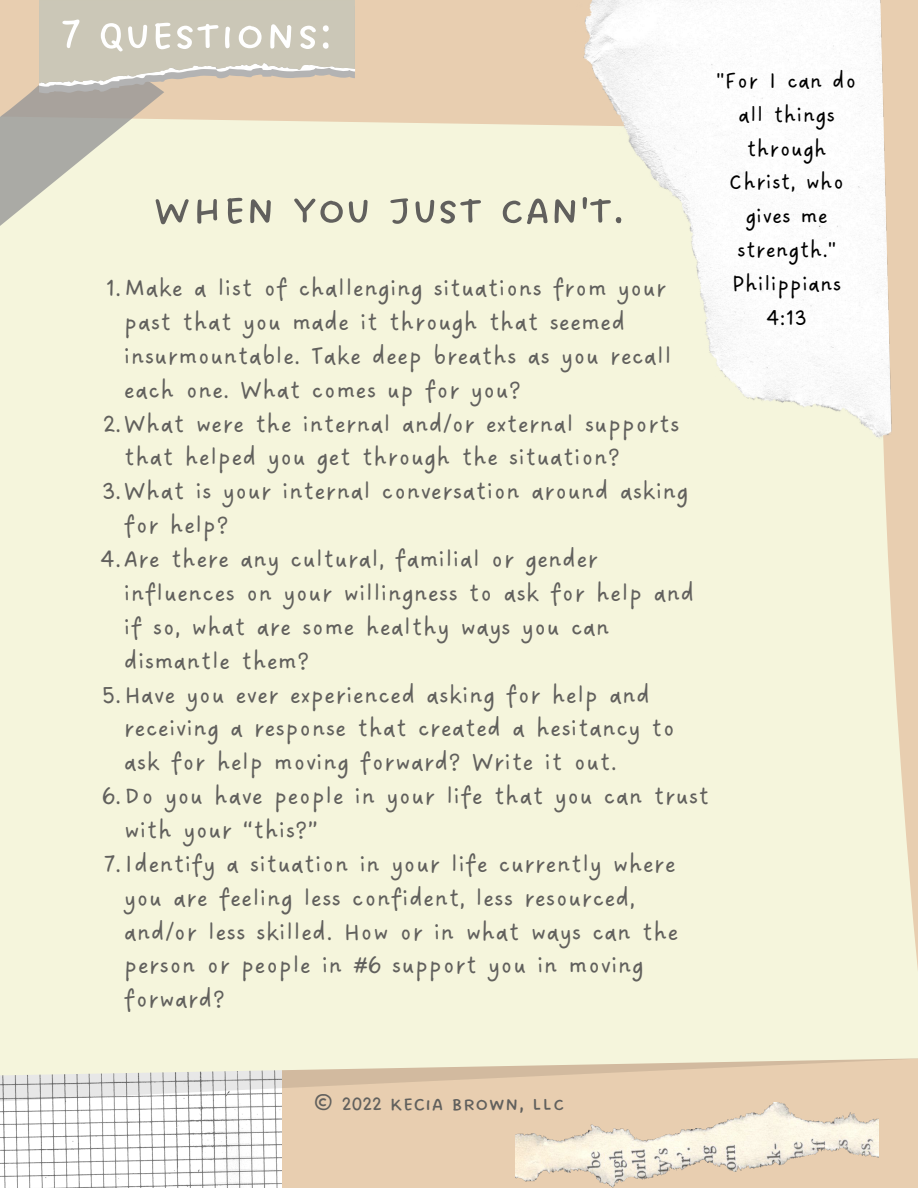
<style>
.page{position:relative;width:918px;height:1188px;background:#e8ceb0}
.page>*{position:absolute;margin:0;border:0;box-sizing:border-box;transform-origin:0 0}
.t1{font:56.7px "DO All Caps Regular";color:#fff}
.t2{font:55.5px "DO All Caps Regular";color:#61605d}
.t3{font:26.85px/33.9px "DO Sans Regular Alt";color:#61605d}
.t4{font:25.65px "DO All Caps Regular";color:#61605d}
.t5{font:24.3px/33.9px "DO Sans Regular Alt";color:#000;text-align:center}
</style>
<div class="page">
<img style="left:0;top:1103px;width:281px;height:85px">
<svg style="left:0;top:1076px;width:780px;height:27px"></svg>
<div style="left:0;top:119px;width:918px;height:957px;background:#f5f5dc"></div>
<svg style="left:0;top:85px;width:164px;height:224px;background:#dbdac7"></svg>
<div style="left:30px;top:249px;width:546px;height:23px;background:#f5f5dc"></div>
<div style="left:30px;top:357px;width:546px;height:26px;background:#f5f5dc"></div>
<div style="left:30px;top:486px;width:759px;height:20px;background:#f5f5dc"></div>
<div style="left:30px;top:606px;width:759px;height:8px;background:#f5f5dc"></div>
<div style="left:30px;top:715px;width:779px;height:7px;background:#f5f5dc"></div>
<div style="left:30px;top:838px;width:779px;height:7px;background:#f5f5dc"></div>
<div style="left:55px;top:946px;width:754px;height:25px;background:#f5f5dc"></div>
<img style="left:576px;top:0;width:316px;height:443px">
<svg style="left:39px;top:0;width:316px;height:93px;background:#cdc7b7"></svg>
<img style="left:516px;top:1103px;width:363px;height:85px">
<p class="t1" style="left:61px;top:-2px;width:275px">7 Questions:</p>
<p class="t2" style="left:152px;top:174px;width:474px">When You Just Can't.</p>
<p class="t3" style="left:124px;top:273px;width:550px;text-indent:-18px">1.Make a list of challenging situations from your past that you made it through that seemed insurmountable. Take deep breaths as you recall each one. What comes up for you?</p>
<p class="t3" style="left:124px;top:408px;width:557px;text-indent:-21px">2.What were the internal and/or external supports that helped you get through the situation?</p>
<p class="t3" style="left:124px;top:476px;width:566px;text-indent:-22px">3.What is your internal conversation around asking for help?</p>
<p class="t3" style="left:124px;top:543px;width:572px;text-indent:-24px">4.Are there any cultural, familial or gender influences on your willingness to ask for help and if so, what are some healthy ways you can dismantle them?</p>
<p class="t3" style="left:124px;top:679px;width:553px;text-indent:-22px">5.Have you ever experienced asking for help and receiving a response that created a hesitancy to ask for help moving forward? Write it out.</p>
<p class="t3" style="left:124px;top:781px;width:587px;text-indent:-22px">6.Do you have people in your life that you can trust with your “this?”</p>
<p class="t3" style="left:124px;top:848px;width:556px;text-indent:-20px">7.Identify a situation in your life currently where you are feeling less confident, less resourced, and/or less skilled. How or in what ways can the person or people in #6 support you in moving forward?</p>
<p class="t5" style="left:717px;top:65px;width:142px">"For I can do all things through<br>Christ, who gives me strength."</p>
<p class="t5" style="left:732px;top:268px;width:111px">Philippians<br>4:13</p>
<p class="t4" style="left:313px;top:1088px;width:253px">© 2022 Kecia Brown, LLC</p>
</div>
